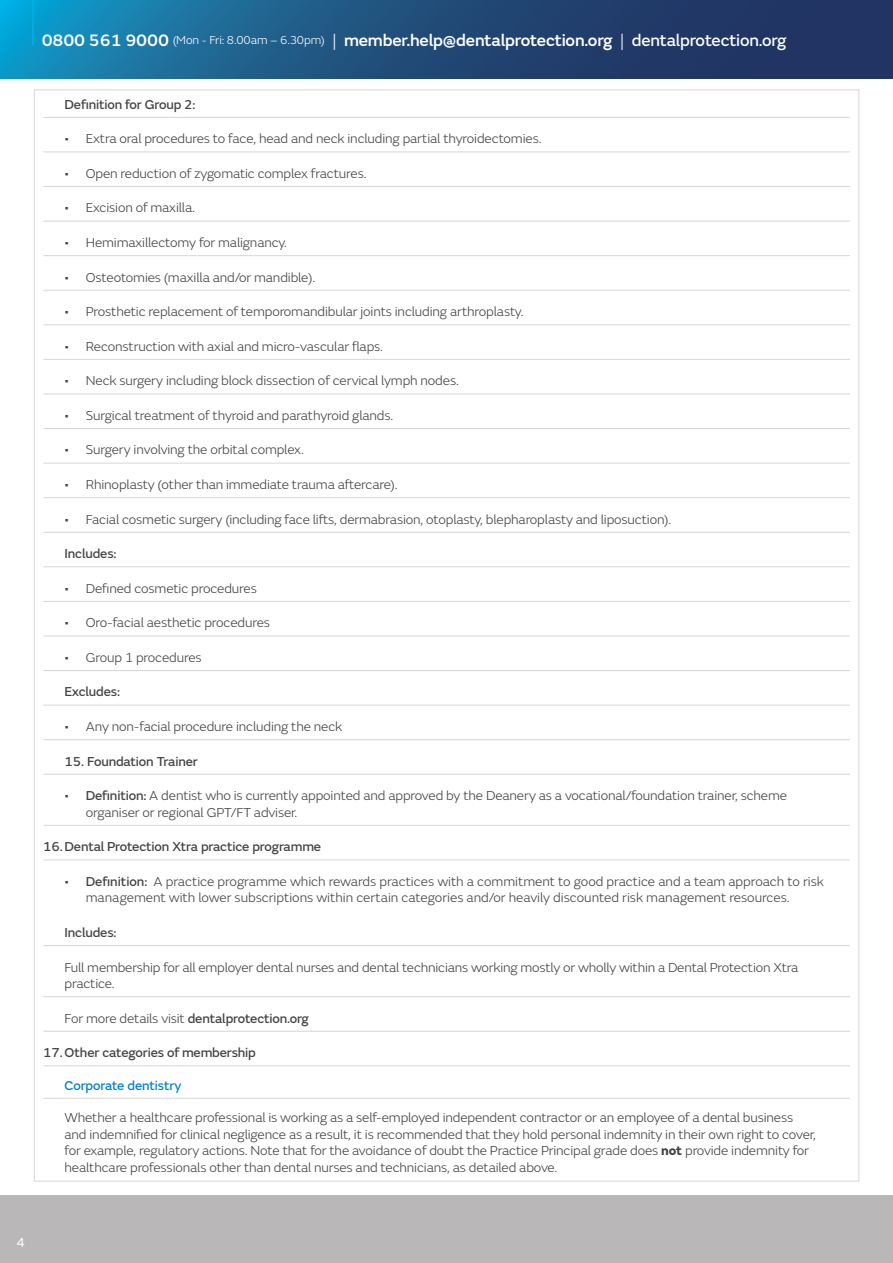
<style>
.page{position:relative;width:893px;height:1263px;background:#fff}
.page>*{position:absolute;margin:0;border:0;box-sizing:border-box;transform-origin:0 0}
.t1{font:500 17.25px "FS Emeric";letter-spacing:-.01em;color:#fff}
.t2{font:300 13.5px/16.5px "FS Emeric";letter-spacing:-.01em;color:#414042}
.t3{font:13.5px "FS Emeric Core";letter-spacing:-.01em;color:#414042}
.t4{font:13.5px "FS Emeric Core";letter-spacing:-.01em;color:#0080c6}
.t5{font:13.5px "FS Emeric";color:#fff}
.s1{font-weight:300;font-size:12px}
.s2{font-weight:300}
.s3{font-family:"FS Emeric Core";font-weight:400}
.s4{font-family:"FS Emeric";font-weight:300}
.s5{font-weight:700}
</style>
<div class="page">
<div style="left:0;top:1195px;width:893px;height:68px;background:#b9b7b7"></div>
<svg style="left:0;top:0;width:893px;height:78px;background:#1e5381"></svg>
<hr style="left:32px;top:0;width:2px;height:46px;background:#00b1e8">
<hr style="left:43px;top:117px;width:807px;height:1px;background:#d5d7d8">
<hr style="left:43px;top:152px;width:807px;height:1px;background:#d5d7d8">
<hr style="left:43px;top:186px;width:807px;height:1px;background:#d5d7d8">
<hr style="left:43px;top:221px;width:807px;height:1px;background:#d5d7d8">
<hr style="left:43px;top:255px;width:807px;height:1px;background:#d5d7d8">
<hr style="left:43px;top:290px;width:807px;height:1px;background:#d5d7d8">
<hr style="left:43px;top:325px;width:807px;height:1px;background:#d5d7d8">
<hr style="left:43px;top:359px;width:807px;height:1px;background:#d5d7d8">
<hr style="left:43px;top:394px;width:807px;height:1px;background:#d5d7d8">
<hr style="left:43px;top:428px;width:807px;height:1px;background:#d5d7d8">
<hr style="left:43px;top:463px;width:807px;height:1px;background:#d5d7d8">
<hr style="left:43px;top:497px;width:807px;height:1px;background:#d5d7d8">
<hr style="left:43px;top:532px;width:807px;height:1px;background:#d5d7d8">
<hr style="left:43px;top:567px;width:807px;height:1px;background:#d5d7d8">
<hr style="left:43px;top:601px;width:807px;height:1px;background:#d5d7d8">
<hr style="left:43px;top:636px;width:807px;height:1px;background:#d5d7d8">
<hr style="left:43px;top:670px;width:807px;height:1px;background:#d5d7d8">
<hr style="left:43px;top:705px;width:807px;height:1px;background:#d5d7d8">
<hr style="left:43px;top:739px;width:807px;height:1px;background:#d5d7d8">
<hr style="left:43px;top:774px;width:807px;height:1px;background:#d5d7d8">
<hr style="left:43px;top:825px;width:807px;height:1px;background:#d5d7d8">
<hr style="left:43px;top:860px;width:807px;height:1px;background:#d5d7d8">
<hr style="left:43px;top:945px;width:807px;height:1px;background:#d5d7d8">
<hr style="left:43px;top:996px;width:807px;height:1px;background:#d5d7d8">
<hr style="left:43px;top:1031px;width:807px;height:1px;background:#d5d7d8">
<hr style="left:43px;top:1065px;width:807px;height:1px;background:#d5d7d8">
<hr style="left:43px;top:1098px;width:807px;height:1px;background:#d5d7d8">
<p class="t1" style="left:42px;top:27px;width:746px">0800 561 9000 <span class="s1">(Mon - Fri: 8.00am – 6.30pm)</span> <span class="s2">|</span> member.help@dentalprotection.org <span class="s2">|</span> <span class="s3">dentalprotection.org</span></p>
<p class="t3" style="left:65px;top:94px;width:133px">Definition for Group 2:</p>
<p class="t2" style="left:65px;top:130px;width:478px">• Extra oral procedures to face, head and neck including partial thyroidectomies.</p>
<p class="t2" style="left:65px;top:164px;width:304px">• Open reduction of zygomatic complex fractures.</p>
<p class="t2" style="left:65px;top:199px;width:132px">• Excision of maxilla.</p>
<p class="t2" style="left:65px;top:234px;width:224px">• Hemimaxillectomy for malignancy.</p>
<p class="t2" style="left:65px;top:268px;width:252px">• Osteotomies (maxilla and/or mandible).</p>
<p class="t2" style="left:65px;top:303px;width:461px">• Prosthetic replacement of temporomandibular joints including arthroplasty.</p>
<p class="t2" style="left:65px;top:337px;width:320px">• Reconstruction with axial and micro-vascular flaps.</p>
<p class="t2" style="left:65px;top:372px;width:396px">• Neck surgery including block dissection of cervical lymph nodes.</p>
<p class="t2" style="left:65px;top:406px;width:330px">• Surgical treatment of thyroid and parathyroid glands.</p>
<p class="t2" style="left:65px;top:441px;width:241px">• Surgery involving the orbital complex.</p>
<p class="t2" style="left:65px;top:476px;width:335px">• Rhinoplasty (other than immediate trauma aftercare).</p>
<p class="t2" style="left:65px;top:510px;width:608px">• Facial cosmetic surgery (including face lifts, dermabrasion, otoplasty, blepharoplasty and liposuction).</p>
<p class="t3" style="left:65px;top:544px;width:54px">Includes:</p>
<p class="t2" style="left:65px;top:579px;width:194px">• Defined cosmetic procedures</p>
<p class="t2" style="left:65px;top:614px;width:207px">• Oro-facial aesthetic procedures</p>
<p class="t2" style="left:65px;top:648px;width:139px">• Group 1 procedures</p>
<p class="t3" style="left:65px;top:682px;width:57px">Excludes:</p>
<p class="t2" style="left:65px;top:718px;width:279px">• Any non-facial procedure including the neck</p>
<p class="t3" style="left:65px;top:751px;width:135px">15. Foundation Trainer</p>
<p class="t2" style="left:86px;top:787px;width:703px;text-indent:-21px">• <span class="s3">Definition:</span> A dentist who is currently appointed and approved by the Deanery as a vocational/foundation trainer, scheme organiser or regional GPT/FT adviser.</p>
<p class="t3" style="left:43px;top:837px;width:279px">16.Dental Protection Xtra practice programme</p>
<p class="t2" style="left:86px;top:872px;width:740px;text-indent:-21px">• <span class="s3">Definition:</span> A practice programme which rewards practices with a commitment to good practice and a team approach to risk management with lower subscriptions within certain categories and/or heavily discounted risk management resources.</p>
<p class="t3" style="left:65px;top:922px;width:54px">Includes:</p>
<p class="t2" style="left:65px;top:958px;width:735px">Full membership for all employer dental nurses and dental technicians working mostly or wholly within a Dental Protection Xtra practice.</p>
<p class="t3" style="left:65px;top:1008px;width:246px"><span class="s4">For more details visit</span> dentalprotection.org</p>
<p class="t3" style="left:43px;top:1043px;width:214px">17.Other categories of membership</p>
<p class="t4" style="left:65px;top:1075px;width:118px">Corporate dentistry</p>
<p class="t2" style="left:65px;top:1109px;width:753px">Whether a healthcare professional is working as a self-employed independent contractor or an employee of a dental business and indemnified for clinical negligence as a result, it is recommended that they hold personal indemnity in their own right to cover, for example, regulatory actions. Note that for the avoidance of doubt the Practice Principal grade does <span class="s5">not</span> provide indemnity for healthcare professionals other than dental nurses and technicians, as detailed above.</p>
<p class="t5" style="left:16px;top:1233px;width:10px">4</p>
</div>
